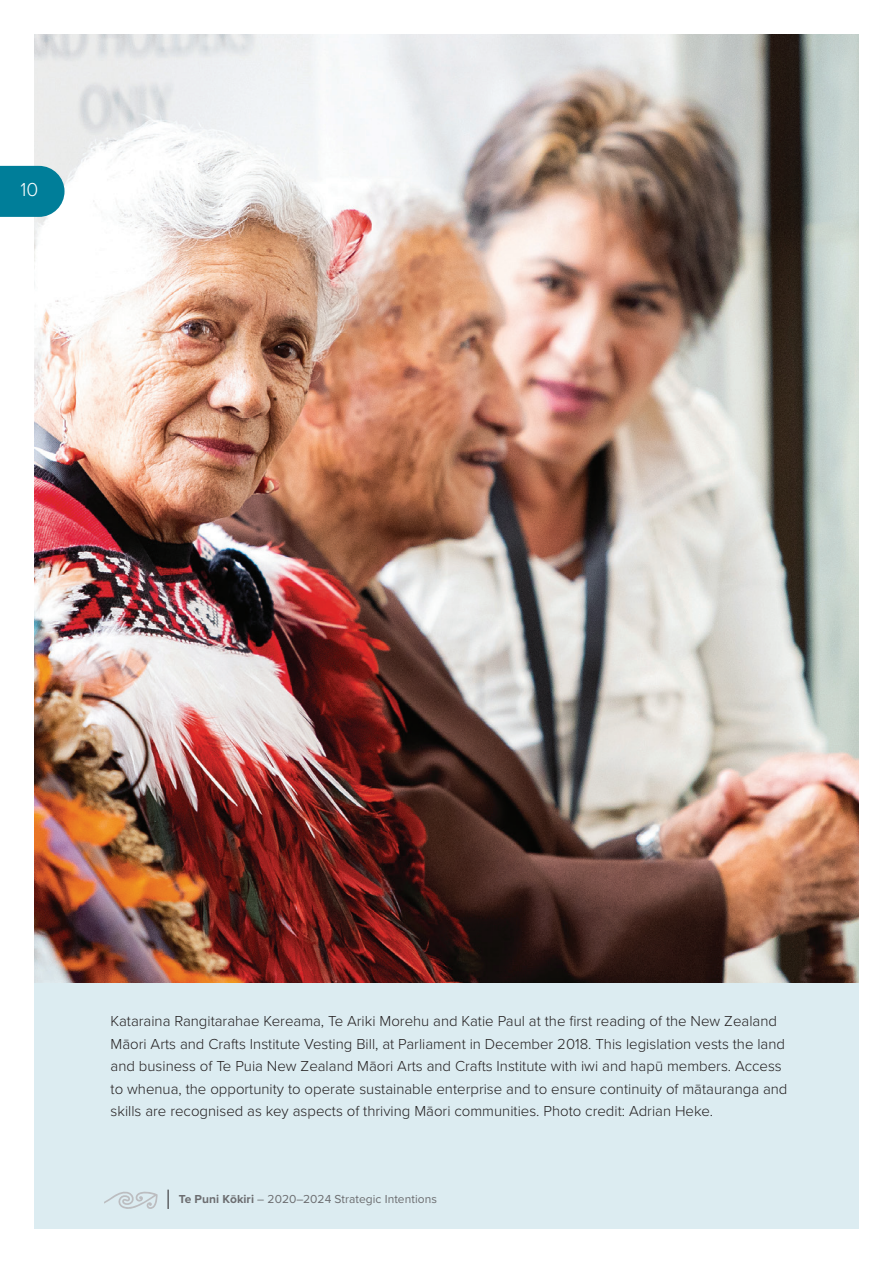
<style>
.page{position:relative;width:893px;height:1263px;background:#fff}
.page>*{position:absolute;margin:0;border:0;box-sizing:border-box;transform-origin:0 0}
.t1{font:300 19.5px "Proxima Nova";color:#fff}
.t2{font:300 15px/22.5px "Proxima Nova";color:#231f20}
.t3{font:12px "Proxima Nova";letter-spacing:.005em;color:#6c6d70}
.s1{font-weight:700}
</style>
<div class="page">
<div style="left:34px;top:884px;width:825px;height:345px;background:#dcecf1"></div>
<img style="left:34px;top:34px;width:825px;height:948px">
<svg style="left:0;top:166px;width:65px;height:51px;background:#1689a1"></svg>
<svg style="left:104px;top:1191px;width:54px;height:18px"></svg>
<svg style="left:168px;top:1189px;width:1px;height:20px"></svg>
<h1 class="t1" style="left:20px;top:175px;width:19px">10</h1>
<p class="t2" style="left:111px;top:1009px;width:678px">Kataraina Rangitarahae Kereama, Te Ariki Morehu and Katie Paul at the first reading of the New Zealand Māori Arts and Crafts Institute Vesting Bill, at Parliament in December 2018. This legislation vests the land and business of Te Puia New Zealand Māori Arts and Crafts Institute with iwi and hapū members. Access to whenua, the opportunity to operate sustainable enterprise and to ensure continuity of mātauranga and skills are recognised as key aspects of thriving Māori communities. Photo credit: Adrian Heke.</p>
<p class="t3" style="left:179px;top:1190px;width:260px"><span class="s1">Te Puni Kōkiri</span> – 2020–2024 Strategic Intentions</p>
</div>
